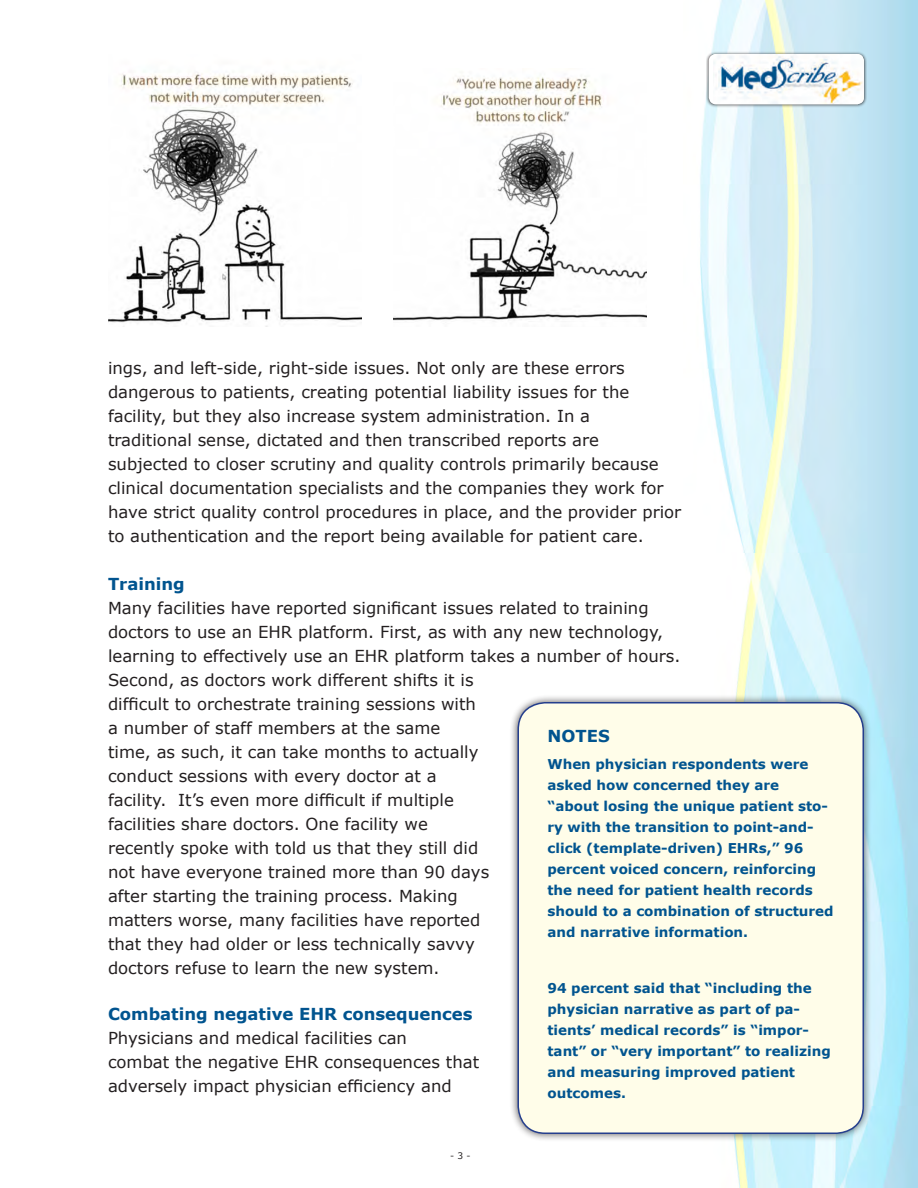
<style>
.page{position:relative;width:918px;height:1188px;background:#fff}
.page>*{position:absolute;margin:0;border:0;box-sizing:border-box;transform-origin:0 0}
.t1{font:16.5px/24px "Verdana";color:#231f20}
.t2{font:700 16.5px "Verdana";color:#01548f}
.t3{font:700 13.5px/21px "Verdana";color:#01548f}
.t4{font:9px "Verdana";color:#231f20}
</style>
<div class="page">
<img style="left:700px;top:0;width:218px;height:1188px">
<div style="left:706px;top:51px;width:161px;height:56px;background:#231f20;opacity:.75"></div>
<div style="left:709px;top:54px;width:155px;height:50px;background:#fff;border-radius:7px"></div>
<img style="left:713px;top:54px;width:151px;height:50px">
<div style="left:509px;top:694px;width:363px;height:448px;background:#231f20;opacity:.75"></div>
<div style="left:518px;top:703px;width:345px;height:430px;background:#fffde9;border-radius:27px"></div>
<div style="left:518px;top:702px;width:346px;height:432px;border:2px solid #253f8e;border-radius:27px"></div>
<img style="left:108px;top:73px;width:254px;height:250px">
<img style="left:393px;top:76px;width:254px;height:245px">
<p class="t1" style="left:108px;top:355px;width:575px">ings, and left-side, right-side issues. Not only are these errors dangerous to patients, creating potential liability issues for the facility, but they also increase system administration. In a<br>traditional sense, dictated and then transcribed reports are subjected to closer scrutiny and quality controls primarily because clinical documentation specialists and the companies they work for have strict quality control procedures in place, and the provider prior to authentication and the report being available for patient care.</p>
<p class="t2" style="left:108px;top:573px;width:78px">Training</p>
<p class="t1" style="left:108px;top:595px;width:574px">Many facilities have reported significant issues related to training doctors to use an EHR platform. First, as with any new technology, learning to effectively use an EHR platform takes a number of hours.<br>Second, as doctors work different shifts it is<br>difficult to orchestrate training sessions with<br>a number of staff members at the same<br>time, as such, it can take months to actually<br>conduct sessions with every doctor at a<br>facility. It’s even more difficult if multiple<br>facilities share doctors. One facility we<br>recently spoke with told us that they still did<br>not have everyone trained more than 90 days<br>after starting the training process. Making<br>matters worse, many facilities have reported<br>that they had older or less technically savvy<br>doctors refuse to learn the new system.</p>
<p class="t2" style="left:108px;top:1004px;width:366px">Combating negative EHR consequences</p>
<p class="t1" style="left:108px;top:1026px;width:373px">Physicians and medical facilities can<br>combat the negative EHR consequences that adversely impact physician efficiency and</p>
<p class="t2" style="left:548px;top:725px;width:64px">NOTES</p>
<p class="t3" style="left:548px;top:753px;width:288px">When physician respondents were asked how concerned they are “about losing the unique patient sto&shy;ry with the transition to point-and&shy;click (template-driven) EHRs,” 96 percent voiced concern, reinforcing the need for patient health records should to a combination of structured and narrative information.</p>
<p class="t3" style="left:548px;top:977px;width:285px">94 percent said that “including the physician narrative as part of pa&shy;tients’ medical records” is “impor&shy;tant” or “very important” to realizing and measuring improved patient outcomes.</p>
<p class="t4" style="left:450px;top:1150px;width:22px">- 3 -</p>
</div>
